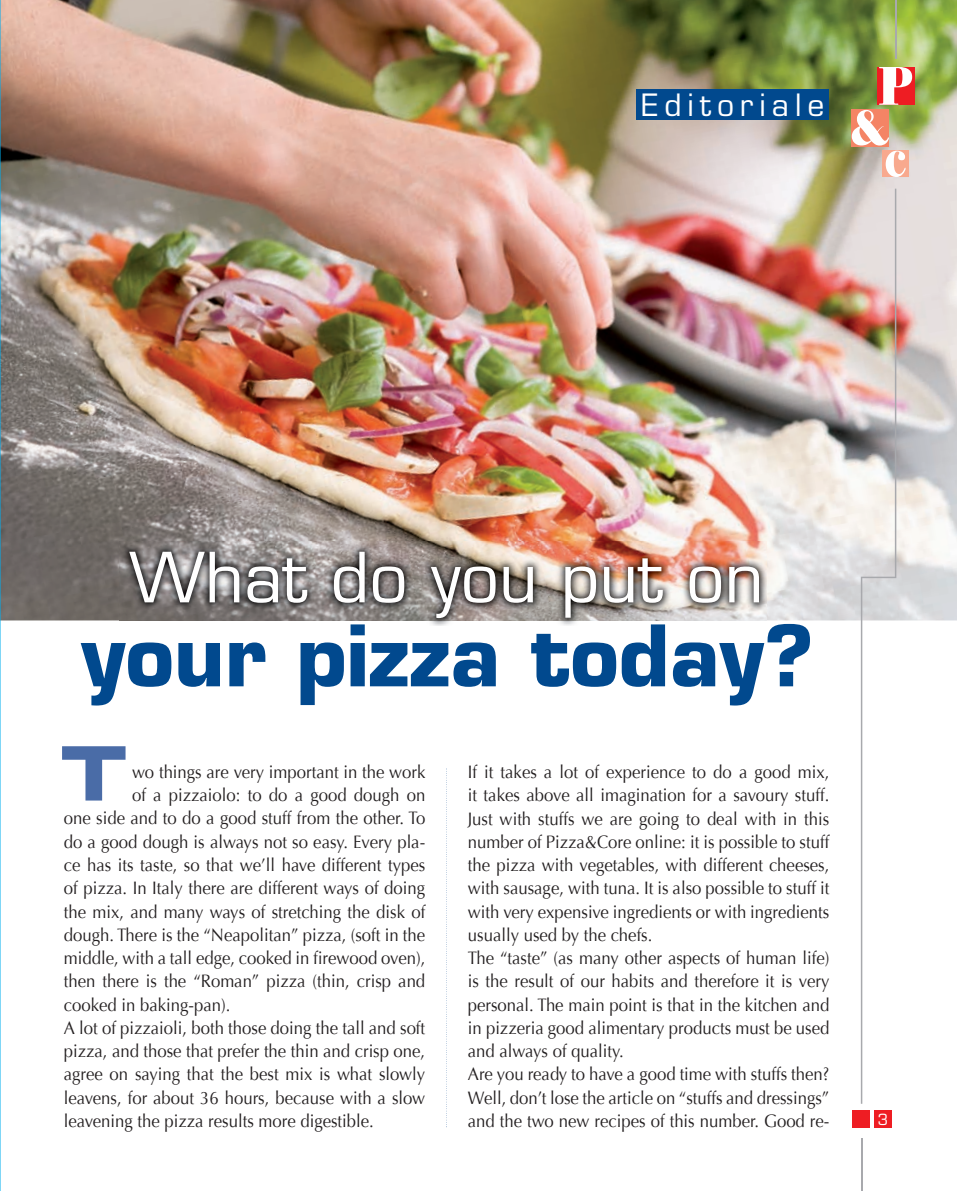
<style>
.page{position:relative;width:957px;height:1191px;background:#fff}
.page>*{position:absolute;margin:0;border:0;box-sizing:border-box;transform-origin:0 0}
.t1{font:700 82.5px "Eurostile";color:#01498e}
.t2{font:75px "Eurostile Bold Extended Two";color:#4a6ca7}
.t3{font:67.5px "Eurostile";color:#fff}
.t4{font:30px "Eurostile";letter-spacing:.2em;color:#fff}
.t5{font:18px/23.2px "Optima";color:#231f20;scale:.93 1}
.t6{font:15px "Eurostile";color:#fff}
</style>
<div class="page">
<img style="left:0;top:0;width:957px;height:620px">
<div style="left:636px;top:89px;width:193px;height:30px;background:#01498e"></div>
<div style="left:852px;top:1110px;width:17px;height:17px;background:#ee1d23"></div>
<div style="left:874px;top:1110px;width:17px;height:17px;background:#ee1d23"></div>
<img style="left:119px;top:542px;width:647px;height:83px">
<svg style="left:446px;top:768px;width:1px;height:359px"></svg>
<hr style="left:895px;top:0;width:1px;height:58px;background:#a8a9ad">
<hr style="left:861px;top:1138px;width:1px;height:53px;background:#a8a9ad">
<svg style="left:861px;top:189px;width:35px;height:914px"></svg>
<div style="left:877px;top:67px;width:37px;height:38px;background:#ee1d23"></div>
<svg style="left:851px;top:145px;width:38px;height:1px"></svg>
<svg style="left:851px;top:67px;width:61px;height:78px"></svg>
<div style="left:882px;top:151px;width:27px;height:26px;background:#f8a98e"></div>
<svg style="left:885px;top:151px;width:20px;height:26px"></svg>
<h3 class="t4" style="left:641px;top:94px;width:184px">Editoriale</h3>
<h3 class="t3" style="left:129px;top:552px;width:636px">What do you put on</h3>
<h1 class="t1" style="left:81px;top:625px;width:734px">your pizza today?</h1>
<h2 class="t2" style="left:60px;top:744px;width:68px">T</h2>
<p class="t5" style="left:132px;top:760px;width:317px">wo things are very important in the work</p>
<p class="t5" style="left:132px;top:783px;width:317px">of a pizzaiolo: to do a good dough on</p>
<p class="t5" style="left:64px;top:807px;width:390px">one side and to do a good stuff from the other. To</p>
<p class="t5" style="left:64px;top:830px;width:390px">do a good dough is always not so easy. Every pla-</p>
<p class="t5" style="left:64px;top:853px;width:390px">ce has its taste, so that we’ll have different types</p>
<p class="t5" style="left:64px;top:876px;width:390px">of pizza. In Italy there are different ways of doing</p>
<p class="t5" style="left:64px;top:900px;width:390px">the mix, and many ways of stretching the disk of</p>
<p class="t5" style="left:64px;top:923px;width:390px">dough. There is the “Neapolitan” pizza, (soft in the</p>
<p class="t5" style="left:64px;top:946px;width:390px">middle, with a tall edge, cooked in firewood oven),</p>
<p class="t5" style="left:64px;top:969px;width:390px">then there is the “Roman” pizza (thin, crisp and</p>
<p class="t5" style="left:64px;top:993px;width:181px">cooked in baking-pan).</p>
<p class="t5" style="left:64px;top:1016px;width:390px">A lot of pizzaioli, both those doing the tall and soft</p>
<p class="t5" style="left:64px;top:1039px;width:390px">pizza, and those that prefer the thin and crisp one,</p>
<p class="t5" style="left:64px;top:1062px;width:390px">agree on saying that the best mix is what slowly</p>
<p class="t5" style="left:64px;top:1086px;width:390px">leavens, for about 36 hours, because with a slow</p>
<p class="t5" style="left:64px;top:1109px;width:335px">leavening the pizza results more digestible.</p>
<p class="t5" style="left:468px;top:760px;width:390px">If it takes a lot of experience to do a good mix, it takes above all imagination for a savoury stuff.<br>Just with stuffs we are going to deal with in this number of Pizza&amp;Core online: it is possible to stuff the pizza with vegetables, with different cheeses, with sausage, with tuna. It is also possible to stuff it with very expensive ingredients or with ingredients usually used by the chefs.<br>The “taste” (as many other aspects of human life) is the result of our habits and therefore it is very personal. The main point is that in the kitchen and in pizzeria good alimentary products must be used and always of quality.<br>Are you ready to have a good time with stuffs then?<br>Well, don’t lose the article on “stuffs and dressings” and the two new recipes of this number. Good re-</p>
<p class="t6" style="left:877px;top:1113px;width:12px">3</p>
</div>
